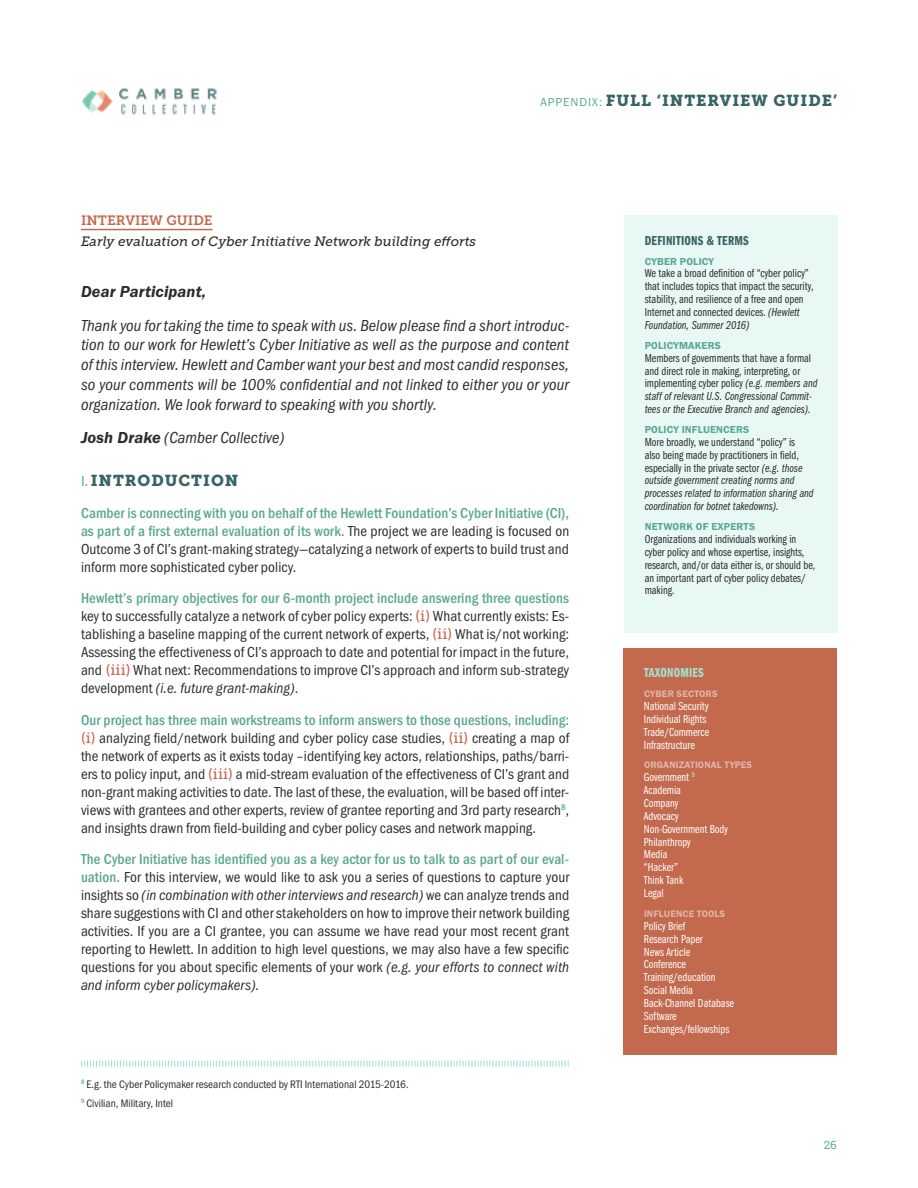
<style>
.page{position:relative;width:918px;height:1188px;background:#fff}
.page>*{position:absolute;margin:0;border:0;box-sizing:border-box;transform-origin:0 0}
.t1{font:16.5px/19.8px "Franklin Got Itc TOT Boo Con Ita";letter-spacing:.005em;color:#2d2d2d;text-align:justify}
.t2{font:16.5px "Franklin Got Itc TOT Dem Ita";letter-spacing:.005em;color:#2d2d2d}
.t3{font:15.75px "Museo Slab 900";letter-spacing:.06em;color:#386465}
.t4{font:15px/18px "Franklin Got Itc TOT Boo Con";letter-spacing:.005em;color:#2d2d2d;text-align:justify}
.t5{font:15px/18px "Franklin Got Itc TOT Med Con";letter-spacing:.005em;color:#59a88f}
.t6{font:15px "Franklin Got Itc TOT Boo Con Ita";letter-spacing:.005em;color:#2d2d2d}
.t7{font:italic 13.5px "Museo Slab 500";color:#2d2d2d}
.t8{font:13.5px "Franklin Got Itc TOT Dem Com";letter-spacing:.015em;color:#386465}
.t9{font:13.5px "Museo Slab 700";letter-spacing:.005em;color:#c3694d}
.t10{font:13.5px "Franklin Got Itc TOT Dem Com";letter-spacing:.015em;color:#a4e1d4}
.t11{font:12px/12.9px "Franklin Got Itc TOT Boo Com";color:#2d2d2d}
.t12{font:12px/12.9px "Franklin Got Itc TOT Boo Com";color:#fff}
.t13{font:12px/12.9px "Franklin Got Itc TOT Boo Com Ita";color:#2d2d2d}
.t14{font:12px "Brix Slab";color:#59a88f}
.t15{font:11.25px/18.8px "Franklin Got Itc TOT Boo Con";color:#2d2d2d}
.t16{font:10.5px "Franklin Got Itc TOT Dem";letter-spacing:.015em;color:#59a88f}
.t17{font:9.75px "Franklin Got Itc TOT Dem";letter-spacing:.015em;color:#e1b4a6}
.s1{font-family:"Franklin Got Itc TOT Boo";font-size:12px;color:#59a88f}
.s2{font-family:"Franklin Got Itc TOT Dem Ita"}
.s3{font-family:"Franklin Got Itc TOT Boo";font-size:15px;color:#59a88f}
.s4{font-family:"Franklin Got Itc TOT Boo Con";color:#2d2d2d}
.s5{font-family:"Museo Slab 500";color:#c3694d}
.s6{font-family:"Franklin Got Itc TOT Boo Con"}
.s7{font-family:"Franklin Got Itc TOT Med Con";color:#59a88f}
.s8{font-family:"Franklin Got Itc TOT Boo Con Ita"}
.s9{font-family:"Franklin Got Itc TOT Boo Com Ita"}
</style>
<div class="page">
<img style="left:82px;top:88px;width:135px;height:27px">
<hr style="left:81px;top:229px;width:132px;height:1px;background:#c3694d">
<div style="left:624px;top:648px;width:213px;height:406px;background:#c3694d"></div>
<div style="left:624px;top:216px;width:214px;height:417px;background:#e8f8f4"></div>
<svg style="left:81px;top:1061px;width:488px;height:6px"></svg>
<p class="t3" style="left:540px;top:92px;width:298px"><span class="s1">APPENDIX:</span> FULL ‘INTERVIEW GUIDE’</p>
<p class="t9" style="left:81px;top:213px;width:133px">INTERVIEW GUIDE</p>
<p class="t7" style="left:81px;top:234px;width:397px">Early evaluation of Cyber Initiative Network building efforts</p>
<p class="t2" style="left:81px;top:283px;width:127px">Dear Participant,</p>
<p class="t1" style="left:81px;top:316px;width:490px">Thank you for taking the time to speak with us. Below please find a short introduc&shy;tion to our work for Hewlett’s Cyber Initiative as well as the purpose and content of this interview. Hewlett and Camber want your best and most candid responses, so your comments will be 100% confidential and not linked to either you or your organization. We look forward to speaking with you shortly.</p>
<p class="t1" style="left:81px;top:428px;width:205px"><span class="s2">Josh Drake</span> (Camber Collective)</p>
<p class="t3" style="left:81px;top:471px;width:159px"><span class="s3">I.</span> INTRODUCTION</p>
<p class="t5" style="left:81px;top:504px;width:490px">Camber is connecting with you on behalf of the Hewlett Foundation’s Cyber Initiative (CI), as part of a first external evaluation of its work. <span class="s4">The project we are leading is focused on</span></p>
<p class="t4" style="left:81px;top:540px;width:490px">Outcome 3 of CI’s grant-making strategy—catalyzing a network of experts to build trust and inform more sophisticated cyber policy.</p>
<p class="t5" style="left:81px;top:589px;width:490px">Hewlett’s primary objectives for our 6-month project include answering three questions</p>
<p class="t4" style="left:81px;top:607px;width:490px">key to successfully catalyze a network of cyber policy experts: <span class="s5">(i)</span> What currently exists: Es&shy;tablishing a baseline mapping of the current network of experts, <span class="s5">(ii)</span> What is/not working:<br>Assessing the effectiveness of CI’s approach to date and potential for impact in the future, and <span class="s5">(iii)</span> What next: Recommendations to improve CI’s approach and inform sub-strategy</p>
<p class="t6" style="left:81px;top:680px;width:219px"><span class="s6">development</span> (i.e. future grant-making)<span class="s6">.</span></p>
<p class="t5" style="left:81px;top:711px;width:490px">Our project has three main workstreams to inform answers to those questions, including:</p>
<p class="t4" style="left:81px;top:729px;width:490px"><span class="s5">(i)</span> analyzing field/network building and cyber policy case studies, <span class="s5">(ii)</span> creating a map of the network of experts as it exists today –identifying key actors, relationships, paths/barri&shy;ers to policy input, and <span class="s5">(iii)</span> a mid-stream evaluation of the effectiveness of CI’s grant and non-grant making activities to date. The last of these, the evaluation, will be based off inter&shy;views with grantees and other experts, review of grantee reporting and 3rd party research<sup>8</sup>, and insights drawn from field-building and cyber policy cases and network mapping.</p>
<p class="t5" style="left:81px;top:850px;width:490px">The Cyber Initiative has identified you as a key actor for us to talk to as part of our eval-</p>
<p class="t4" style="left:81px;top:868px;width:490px"><span class="s7">uation.</span> For this interview, we would like to ask you a series of questions to capture your</p>
<p class="t6" style="left:81px;top:887px;width:490px"><span class="s6">insights so</span> (in combination with other interviews and research) <span class="s6">we can analyze trends and</span></p>
<p class="t4" style="left:81px;top:904px;width:490px">share suggestions with CI and other stakeholders on how to improve their network building activities. If you are a CI grantee, you can assume we have read your most recent grant reporting to Hewlett. In addition to high level questions, we may also have a few specific questions for you about specific elements of your work <span class="s8">(e.g. your efforts to connect with</span></p>
<p class="t6" style="left:81px;top:977px;width:180px">and inform cyber policymakers).</p>
<p class="t15" style="left:81px;top:1075px;width:329px"><sup>8</sup> E.g. the Cyber Policymaker research conducted by RTI International 2015-2016.<br><sup>9</sup> Civilian, Military, Intel</p>
<p class="t8" style="left:645px;top:233px;width:105px">DEFINITIONS &amp; TERMS</p>
<p class="t16" style="left:645px;top:255px;width:71px">CYBER POLICY</p>
<p class="t11" style="left:645px;top:267px;width:170px">We take a broad definition of “cyber policy” that includes topics that impact the security, stability, and resilience of a free and open Internet and connected devices. <span class="s9">(Hewlett</span></p>
<p class="t13" style="left:645px;top:319px;width:106px">Foundation, Summer 2016)</p>
<p class="t16" style="left:645px;top:339px;width:78px">POLICYMAKERS</p>
<p class="t11" style="left:645px;top:351px;width:174px">Members of governments that have a formal and direct role in making, interpreting, or implementing cyber policy <span class="s9">(e.g. members and</span></p>
<p class="t13" style="left:645px;top:390px;width:169px">staff of relevant U.S. Congressional Commit&shy;tees or the Executive Branch and agencies).</p>
<p class="t16" style="left:645px;top:424px;width:106px">POLICY INFLUENCERS</p>
<p class="t11" style="left:645px;top:436px;width:159px">More broadly, we understand “policy” is also being made by practitioners in field, especially in the private sector <span class="s9">(e.g. those</span></p>
<p class="t13" style="left:645px;top:474px;width:170px">outside government creating norms and processes related to information sharing and coordination for botnet takedowns).</p>
<p class="t16" style="left:645px;top:521px;width:112px">NETWORK OF EXPERTS</p>
<p class="t11" style="left:645px;top:533px;width:172px">Organizations and individuals working in cyber policy and whose expertise, insights, research, and/or data either is, or should be, an important part of cyber policy debates/ making.</p>
<p class="t10" style="left:644px;top:665px;width:61px">TAXONOMIES</p>
<p class="t17" style="left:644px;top:688px;width:75px">CYBER SECTORS</p>
<p class="t12" style="left:644px;top:700px;width:67px">National Security<br>Individual Rights<br>Trade/Commerce<br>Infrastructure</p>
<p class="t17" style="left:644px;top:759px;width:110px">ORGANIZATIONAL TYPES</p>
<p class="t12" style="left:644px;top:771px;width:86px">Government <sup>9<br></sup>Academia<br>Company<br>Advocacy<br>Non-Government Body<br>Philanthropy<br>Media<br>“Hacker”<br>Think Tank<br>Legal</p>
<p class="t17" style="left:644px;top:908px;width:83px">INFLUENCE TOOLS</p>
<p class="t12" style="left:644px;top:919px;width:92px">Policy Brief<br>Research Paper<br>News Article<br>Conference<br>Training/education<br>Social Media<br>Back-Channel Database<br>Software<br>Exchanges/fellowships</p>
<p class="t14" style="left:824px;top:1137px;width:15px">26</p>
</div>
